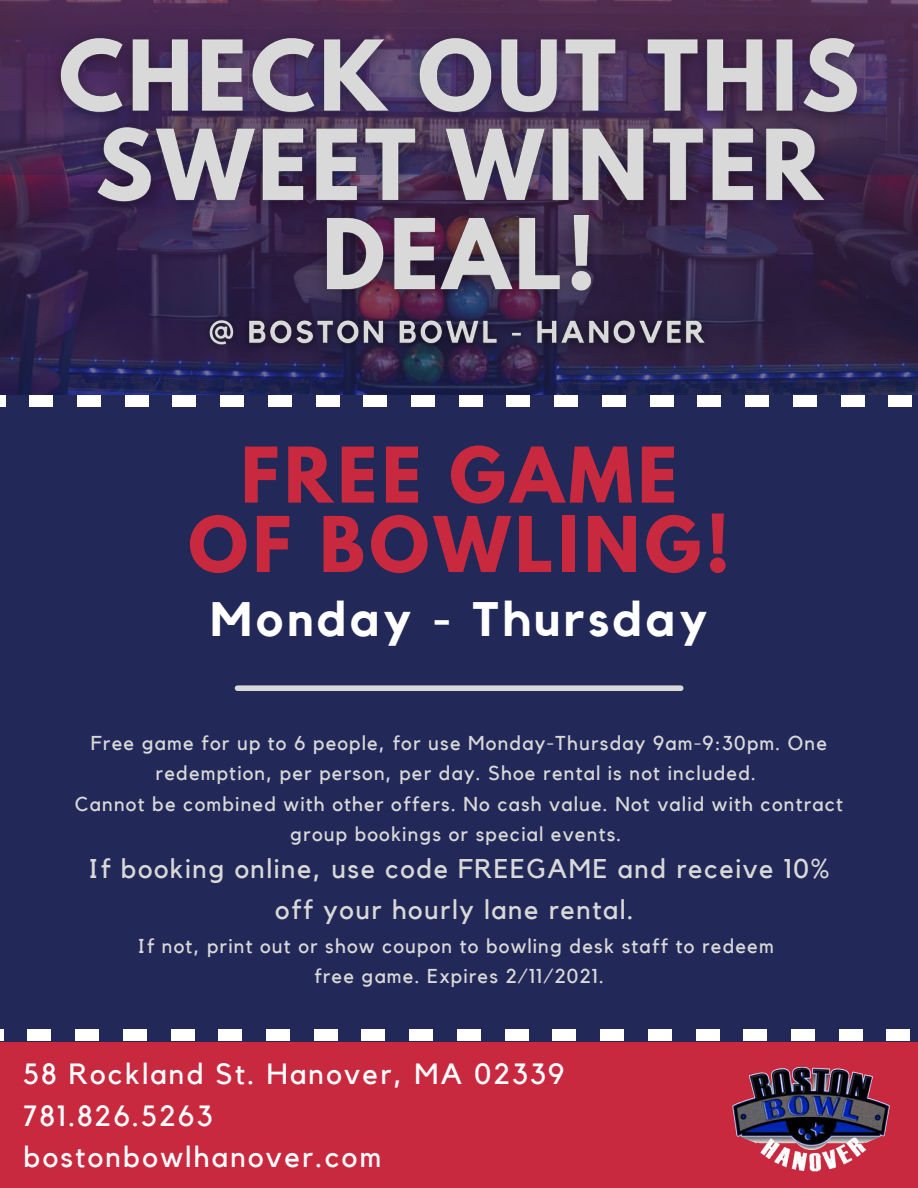
<style>
.page{position:relative;width:918px;height:1188px;background:#c9293f}
.page>*{position:absolute;margin:0;border:0;box-sizing:border-box;transform-origin:0 0}
.t1{font:700 68.1px/69.4px "League Spartan";letter-spacing:.07em;color:#c9293f;text-align:center}
.t2{font:700 48.3px "Kollektif";letter-spacing:.08em;color:#fff}
.t3{font:29.1px "Kollektif";letter-spacing:.08em;color:#fff}
.t4{font:27px/40.5px "Kollektif";letter-spacing:.06em;color:#d9d9d9;text-align:center}
.t5{font:20.1px/30.3px "Kollektif";letter-spacing:.06em;color:#d9d9d9;text-align:center}
</style>
<div class="page">
<div style="left:0;top:395px;width:918px;height:647px;background:#222857"></div>
<div style="left:888px;top:395px;width:24px;height:11px;background:#fff"></div>
<div style="left:841px;top:395px;width:23px;height:11px;background:#fff"></div>
<div style="left:793px;top:395px;width:24px;height:11px;background:#fff"></div>
<div style="left:697px;top:395px;width:24px;height:11px;background:#fff"></div>
<div style="left:650px;top:395px;width:24px;height:11px;background:#fff"></div>
<div style="left:745px;top:395px;width:24px;height:11px;background:#fff"></div>
<div style="left:602px;top:395px;width:24px;height:11px;background:#fff"></div>
<div style="left:77px;top:395px;width:24px;height:11px;background:#fff"></div>
<div style="left:125px;top:395px;width:24px;height:11px;background:#fff"></div>
<div style="left:172px;top:395px;width:24px;height:11px;background:#fff"></div>
<div style="left:29px;top:395px;width:24px;height:11px;background:#fff"></div>
<div style="left:0;top:395px;width:5px;height:11px;background:#fff"></div>
<div style="left:268px;top:395px;width:24px;height:11px;background:#fff"></div>
<div style="left:411px;top:395px;width:24px;height:11px;background:#fff"></div>
<div style="left:459px;top:395px;width:24px;height:11px;background:#fff"></div>
<div style="left:507px;top:395px;width:23px;height:11px;background:#fff"></div>
<div style="left:316px;top:395px;width:24px;height:11px;background:#fff"></div>
<div style="left:554px;top:395px;width:24px;height:11px;background:#fff"></div>
<div style="left:363px;top:395px;width:24px;height:11px;background:#fff"></div>
<div style="left:220px;top:395px;width:24px;height:11px;background:#fff"></div>
<div style="left:887px;top:1029px;width:23px;height:12px;background:#fff"></div>
<div style="left:839px;top:1029px;width:24px;height:12px;background:#fff"></div>
<div style="left:791px;top:1029px;width:24px;height:12px;background:#fff"></div>
<div style="left:696px;top:1029px;width:23px;height:12px;background:#fff"></div>
<div style="left:648px;top:1029px;width:24px;height:12px;background:#fff"></div>
<div style="left:743px;top:1029px;width:24px;height:12px;background:#fff"></div>
<div style="left:600px;top:1029px;width:24px;height:12px;background:#fff"></div>
<div style="left:75px;top:1029px;width:24px;height:12px;background:#fff"></div>
<div style="left:123px;top:1029px;width:24px;height:12px;background:#fff"></div>
<div style="left:171px;top:1029px;width:24px;height:12px;background:#fff"></div>
<div style="left:27px;top:1029px;width:24px;height:12px;background:#fff"></div>
<hr style="left:0;top:1029px;width:4px;height:12px;background:#fff">
<div style="left:266px;top:1029px;width:24px;height:12px;background:#fff"></div>
<div style="left:409px;top:1029px;width:24px;height:12px;background:#fff"></div>
<div style="left:457px;top:1029px;width:24px;height:12px;background:#fff"></div>
<div style="left:505px;top:1029px;width:24px;height:12px;background:#fff"></div>
<div style="left:314px;top:1029px;width:24px;height:12px;background:#fff"></div>
<div style="left:552px;top:1029px;width:24px;height:12px;background:#fff"></div>
<div style="left:362px;top:1029px;width:23px;height:12px;background:#fff"></div>
<div style="left:218px;top:1029px;width:24px;height:12px;background:#fff"></div>
<svg style="left:0;top:174px;width:918px;height:221px;background:#28234e"></svg>
<svg style="left:0;top:0;width:918px;height:174px;background:#4b2c52"></svg>
<img style="left:732px;top:1066px;width:158px;height:106px">
<img style="left:33px;top:10px;width:855px;height:336px">
<img style="left:195px;top:306px;width:526px;height:58px">
<div style="left:238px;top:685px;width:443px;height:6px;background:#d9d9d9"></div>
<p class="t1" style="left:188px;top:439px;width:543px">FREE GAME<br>OF BOWLING!</p>
<p class="t2" style="left:211px;top:597px;width:498px">Monday - Thursday</p>
<p class="t5" style="left:91px;top:729px;width:738px">Free game for up to 6 people, for use Monday-Thursday 9am-9:30pm. One redemption, per person, per day. Shoe rental is not included.</p>
<p class="t5" style="left:75px;top:789px;width:770px">Cannot be combined with other offers. No cash value. Not valid with contract group bookings or special events.</p>
<p class="t4" style="left:88px;top:850px;width:743px">If booking online, use code FREEGAME and receive 10% off your hourly lane rental.</p>
<p class="t5" style="left:138px;top:931px;width:638px">If not, print out or show coupon to bowling desk staff to redeem</p>
<p class="t5" style="left:314px;top:962px;width:291px">free game. Expires 2/11/2021.</p>
<p class="t3" style="left:24px;top:1061px;width:542px">58 Rockland St. Hanover, MA 02339</p>
<p class="t3" style="left:24px;top:1102px;width:191px">781.826.5263</p>
<p class="t3" style="left:24px;top:1144px;width:359px">bostonbowlhanover.com</p>
</div>
